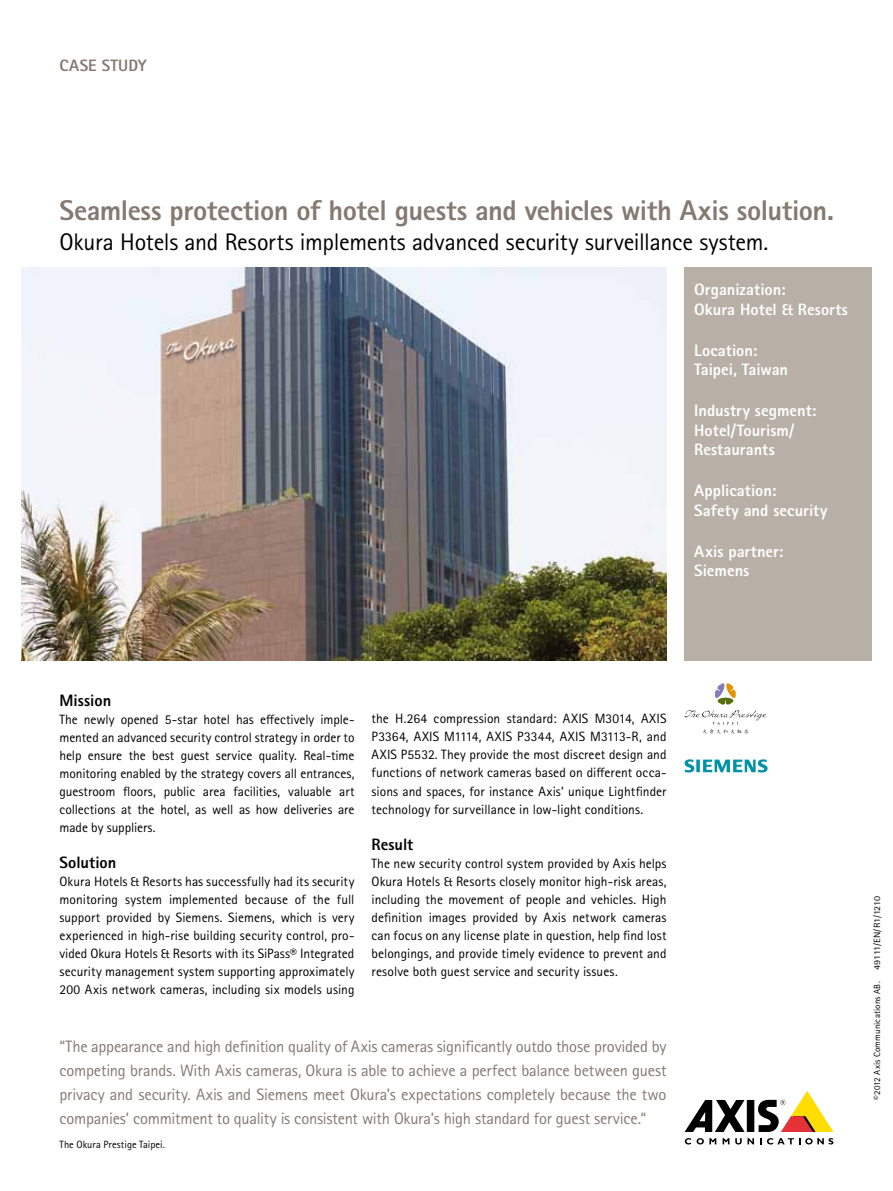
<style>
.page{position:relative;width:893px;height:1191px;background:#fff}
.page>*{position:absolute;margin:0;border:0;box-sizing:border-box;transform-origin:0 0}
.t1{font:800 28.5px "Rotis Sans Serif Pro";letter-spacing:-.015em;color:#857971}
.t2{font:24px "Rotis Sans Serif Pro";letter-spacing:-.01em;color:#000}
.t3{font:16.5px/24px "Rotis Sans Serif Pro";letter-spacing:-.015em;color:#857971;text-align:justify}
.t4{font:800 16.5px/19.5px "Rotis Sans Serif Pro";color:#fff}
.t5{font:800 16.5px "Rotis Sans Serif Pro";color:#000}
.t6{font:800 16.5px "Rotis Sans Serif Pro";letter-spacing:.01em;color:#857971}
.t7{font:13.5px/18px "Rotis Sans Serif Pro";color:#000;text-align:justify}
.t8{font:10.5px "Rotis Sans Serif Pro";letter-spacing:.005em;color:#000}
.t9{font:9px "Rotis Sans Serif Pro";letter-spacing:.015em;color:#000}
.t10{font:9px "Rotis Sans Serif Pro";letter-spacing:-.01em;color:#000;scale:1.12 1}
</style>
<div class="page">
<div style="left:747px;top:1100px;width:7px;height:32px;background:#000"></div>
<svg style="left:685px;top:1100px;width:60px;height:32px"></svg>
<svg style="left:758px;top:1091px;width:75px;height:41px"></svg>
<svg style="left:685px;top:1138px;width:6px;height:6px"></svg>
<svg style="left:697px;top:1138px;width:19px;height:6px"></svg>
<svg style="left:723px;top:1138px;width:6px;height:6px"></svg>
<svg style="left:735px;top:1138px;width:19px;height:6px"></svg>
<svg style="left:760px;top:1138px;width:73px;height:6px"></svg>
<div style="left:684px;top:267px;width:188px;height:394px;background:#b8afa6"></div>
<img style="left:21px;top:267px;width:645px;height:394px">
<svg style="left:715px;top:683px;width:21px;height:21px"></svg>
<svg style="left:685px;top:710px;width:82px;height:23px"></svg>
<svg style="left:685px;top:759px;width:82px;height:13px"></svg>
<p class="t6" style="left:60px;top:55px;width:89px">CASE STUDY</p>
<h1 class="t1" style="left:60px;top:192px;width:776px">Seamless protection of hotel guests and vehicles with Axis solution.</h1>
<h2 class="t2" style="left:60px;top:227px;width:710px">Okura Hotels and Resorts implements advanced security surveillance system.</h2>
<p class="t4" style="left:694px;top:280px;width:155px">Organization:<br>Okura Hotel &amp; Resorts</p>
<p class="t4" style="left:694px;top:340px;width:95px">Location:<br>Taipei, Taiwan</p>
<p class="t4" style="left:694px;top:401px;width:124px">Industry segment:<br>Hotel/Tourism/<br>Restaurants</p>
<p class="t4" style="left:694px;top:481px;width:135px">Application:<br>Safety and security</p>
<p class="t4" style="left:694px;top:541px;width:91px">Axis partner:<br>Siemens</p>
<p class="t5" style="left:60px;top:689px;width:53px">Mission</p>
<p class="t7" style="left:60px;top:710px;width:297px">The newly opened 5-star hotel has effectively imple&shy;mented an advanced security control strategy in order to help ensure the best guest service quality. Real-time monitoring enabled by the strategy covers all entrances, guestroom floors, public area facilities, valuable art collections at the hotel, as well as how deliveries are made by suppliers.</p>
<p class="t5" style="left:60px;top:851px;width:58px">Solution</p>
<p class="t7" style="left:60px;top:872px;width:297px">Okura Hotels &amp; Resorts has successfully had its security monitoring system implemented because of the full support provided by Siemens. Siemens, which is very experienced in high-rise building security control, pro&shy;vided Okura Hotels &amp; Resorts with its SiPass® Integrated security management system supporting approximately 200 Axis network cameras, including six models using</p>
<p class="t7" style="left:372px;top:710px;width:296px">the H.264 compression standard: AXIS M3014, AXIS P3364, AXIS M1114, AXIS P3344, AXIS M3113-R, and AXIS P5532. They provide the most discreet design and functions of network cameras based on different occa&shy;sions and spaces, for instance Axis’ unique Lightfinder technology for surveillance in low-light conditions.</p>
<p class="t5" style="left:372px;top:833px;width:43px">Result</p>
<p class="t7" style="left:372px;top:854px;width:297px">The new security control system provided by Axis helps Okura Hotels &amp; Resorts closely monitor high-risk areas, including the movement of people and vehicles. High definition images provided by Axis network cameras can focus on any license plate in question, help find lost belongings, and provide timely evidence to prevent and resolve both guest service and security issues.</p>
<p class="t3" style="left:60px;top:1034px;width:608px">“The appearance and high definition quality of Axis cameras significantly outdo those provided by competing brands. With Axis cameras, Okura is able to achieve a perfect balance between guest privacy and security. Axis and Siemens meet Okura’s expectations completely because the two companies’ commitment to quality is consistent with Okura’s high standard for guest service.“</p>
<p class="t8" style="left:60px;top:1138px;width:107px">The Okura Prestige Taipei.</p>
<p class="t10" style="left:872px;top:970px;width:68px;rotate:-90deg">49111/EN/R1/1210</p>
<p class="t9" style="left:872px;top:1100px;width:120px;rotate:-90deg">©2012 Axis Communications AB.</p>
</div>
